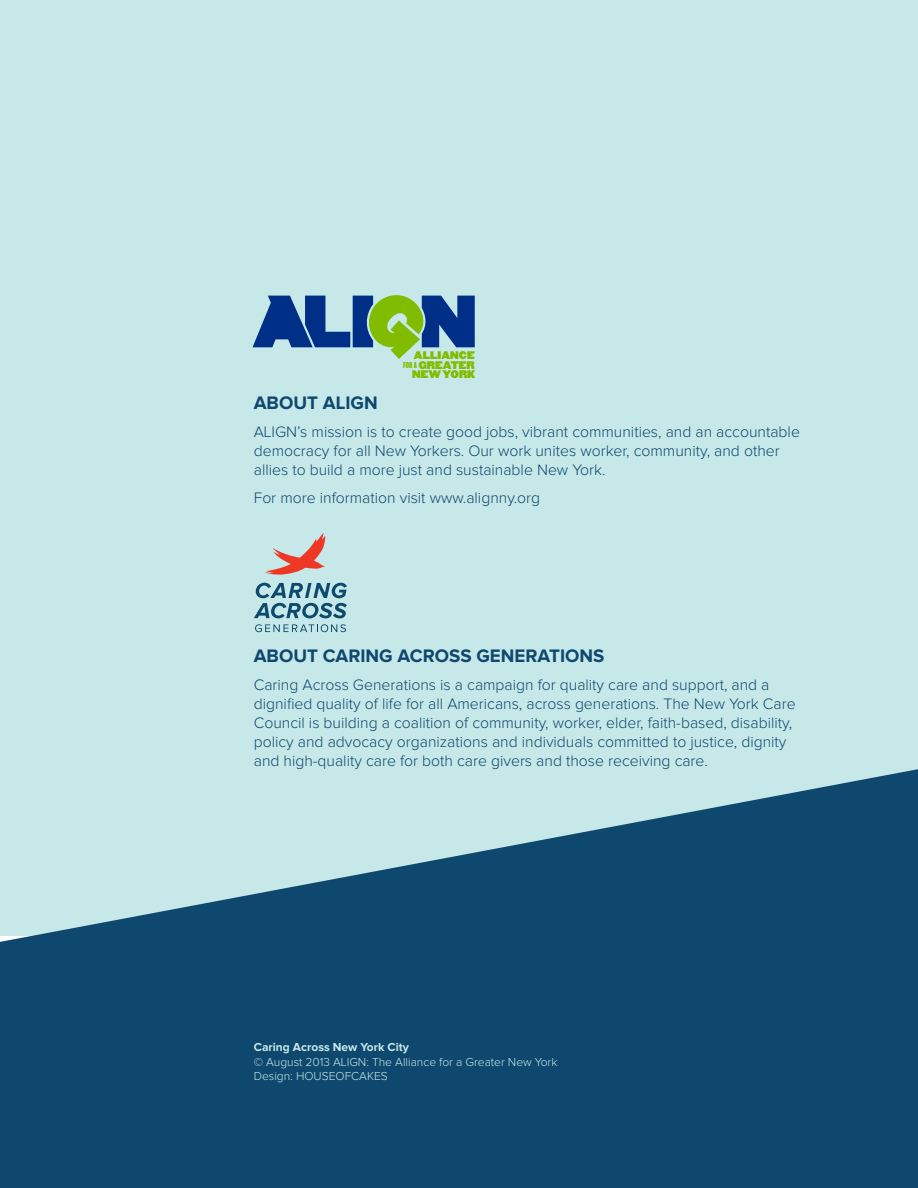
<style>
.page{position:relative;width:918px;height:1188px;background:#fff}
.page>*{position:absolute;margin:0;border:0;box-sizing:border-box;transform-origin:0 0}
.t1{font:700 18.75px "Proxima Nova";color:#0e486e}
.t2{font:300 15.75px/18.9px "Proxima Nova";color:#0e486e}
.t3{font:300 12px/14.4px "Proxima Nova";color:#c7e8e8}
.t4{font:700 12px "Proxima Nova";color:#c7e8e8}
.t5{font:9.75px/9.8px "Champion HTF Heavyweight";color:#82bc00;text-align:right}
.s1{font-family:"Champion HTF Lightweight";font-size:7.5px}
</style>
<div class="page">
<div style="left:0;top:0;width:918px;height:936px;background:#c7e8e8"></div>
<svg style="left:0;top:769px;width:918px;height:419px;fill:#0e486e"></svg>
<svg style="left:254px;top:583px;width:93px;height:35px"></svg>
<svg style="left:255px;top:624px;width:91px;height:8px"></svg>
<svg style="left:264px;top:533px;width:62px;height:42px"></svg>
<svg style="left:253px;top:295px;width:222px;height:64px"></svg>
<p class="t5" style="left:403px;top:351px;width:74px">ALLIANCE<br><span class="s1">FOR A</span> GREATER<br>NEW YORK</p>
<p class="t1" style="left:254px;top:394px;width:125px">ABOUT ALIGN</p>
<p class="t2" style="left:254px;top:423px;width:548px">ALIGN’s mission is to create good jobs, vibrant communities, and an accountable democracy for all New Yorkers. Our work unites worker, community, and other allies to build a more just and sustainable New York.</p>
<p class="t2" style="left:254px;top:489px;width:288px">For more information visit www.alignny.org</p>
<p class="t1" style="left:254px;top:647px;width:352px">ABOUT CARING ACROSS GENERATIONS</p>
<p class="t2" style="left:254px;top:676px;width:543px">Caring Across Generations is a campaign for quality care and support, and a dignified quality of life for all Americans, across generations. The New York Care Council is building a coalition of community, worker, elder, faith-based, disability, policy and advocacy organizations and individuals committed to justice, dignity and high-quality care for both care givers and those receiving care.</p>
<p class="t4" style="left:254px;top:1042px;width:157px">CARING ACROSS NEW YORK CITY</p>
<p class="t3" style="left:254px;top:1055px;width:305px">© August 2013 ALIGN: The Alliance for a Greater New York<br>Design: houseofca</p>
<p class="t3" style="left:367px;top:1069px;width:22px">kes</p>
</div>
